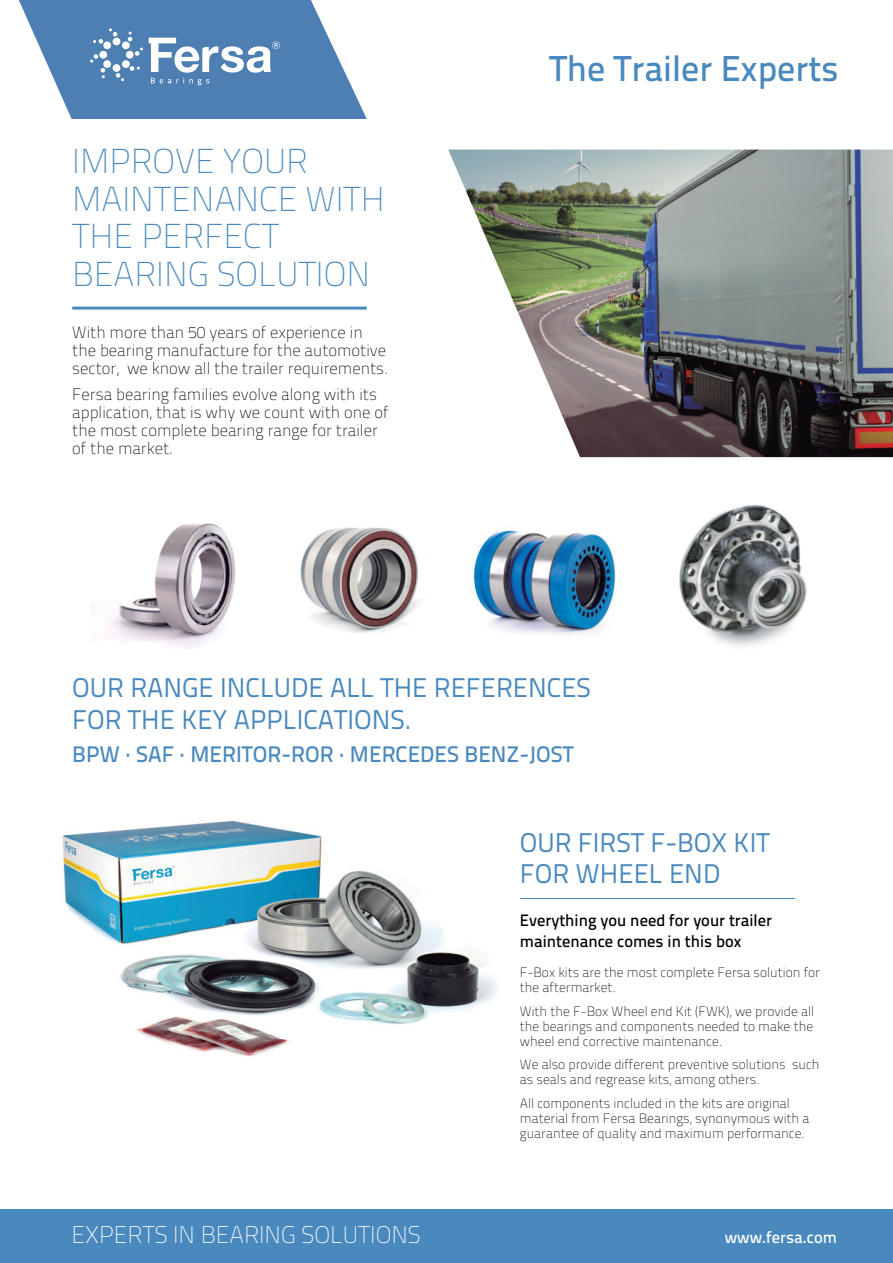
<style>
.page{position:relative;width:893px;height:1263px;background:#fff}
.page>*{position:absolute;margin:0;border:0;box-sizing:border-box;transform-origin:0 0}
.t1{font:500 36px "Titillium Text 22 L";color:#4a89be}
.t2{font:100 34.5px/37.5px "Titillium Text 22 L";color:#4a89be}
.t3{font:27px/31.5px "Titillium Text 22 L";color:#4a89be}
.t4{font:100 24px "Titillium Text 22 L";color:#fff}
.t5{font:500 22.5px "Titillium Text 22 L";color:#4a89be}
.t6{font:100 16.5px/18px "Titillium Text 22 L";color:#000}
.t7{font:500 16.5px/21px "Titillium Text 22 L";color:#000}
.t8{font:500 16.5px "Titillium Text 22 L";color:#fff}
.t9{font:100 13.5px/15px "Titillium Text 22 L";color:#000}
</style>
<div class="page">
<svg style="left:19px;top:0;width:348px;height:119px"></svg>
<div style="left:0;top:1209px;width:893px;height:54px;background:#4a89be"></div>
<hr style="left:520px;top:898px;width:275px;height:1px;background:#4a89be">
<hr style="left:72px;top:307px;width:295px;height:3px;background:#4a89be">
<img style="left:448px;top:150px;width:445px;height:307px">
<img style="left:298px;top:527px;width:122px;height:106px">
<img style="left:471px;top:530px;width:145px;height:105px">
<img style="left:110px;top:523px;width:126px;height:125px">
<img style="left:679px;top:504px;width:128px;height:142px">
<img style="left:61px;top:820px;width:437px;height:237px">
<h2 class="t2" style="left:72px;top:141px;width:314px">IMPROVE YOUR<br>MAINTENANCE WITH<br>THE PERFECT<br>BEARING SOLUTION</h2>
<p class="t6" style="left:72px;top:322px;width:318px">With more than 50 years of experience in the bearing manufacture for the automotive sector, we know all the trailer requirements.</p>
<p class="t6" style="left:72px;top:385px;width:318px">Fersa bearing families evolve along with its application, that is why we count with one of the most complete bearing range for trailer of the market.</p>
<h1 class="t1" style="left:549px;top:41px;width:291px">The Trailer Experts</h1>
<h3 class="t3" style="left:72px;top:670px;width:520px;line-height:32.4px">OUR RANGE INCLUDE ALL THE REFERENCES<br>FOR THE KEY APPLICATIONS.</h3>
<h3 class="t5" style="left:72px;top:737px;width:503px">BPW · SAF · MERITOR-ROR · MERCEDES BENZ-JOST</h3>
<h3 class="t3" style="left:520px;top:825px;width:251px">OUR FIRST F-BOX KIT<br>FOR WHEEL END</h3>
<p class="t7" style="left:520px;top:909px;width:254px">Everything you need for your trailer maintenance comes in this box</p>
<h3 class="t4" style="left:71px;top:1218px;width:351px">EXPERTS IN BEARING SOLUTIONS</h3>
<p class="t9" style="left:520px;top:964px;width:302px">F-Box kits are the most complete Fersa solution for the aftermarket.</p>
<p class="t9" style="left:520px;top:1003px;width:296px;text-align:justify">With the F-Box Wheel end Kit (FWK), we provide all the bearings and components needed to make the wheel end corrective maintenance.</p>
<p class="t9" style="left:520px;top:1056px;width:301px">We also provide different preventive solutions such as seals and regrease kits, among others.</p>
<p class="t9" style="left:520px;top:1095px;width:291px">All components included in the kits are original material from Fersa Bearings, synonymous with a guarantee of quality and maximum performance.</p>
<p class="t8" style="left:725px;top:1225px;width:114px">www.fersa.com</p>
</div>
